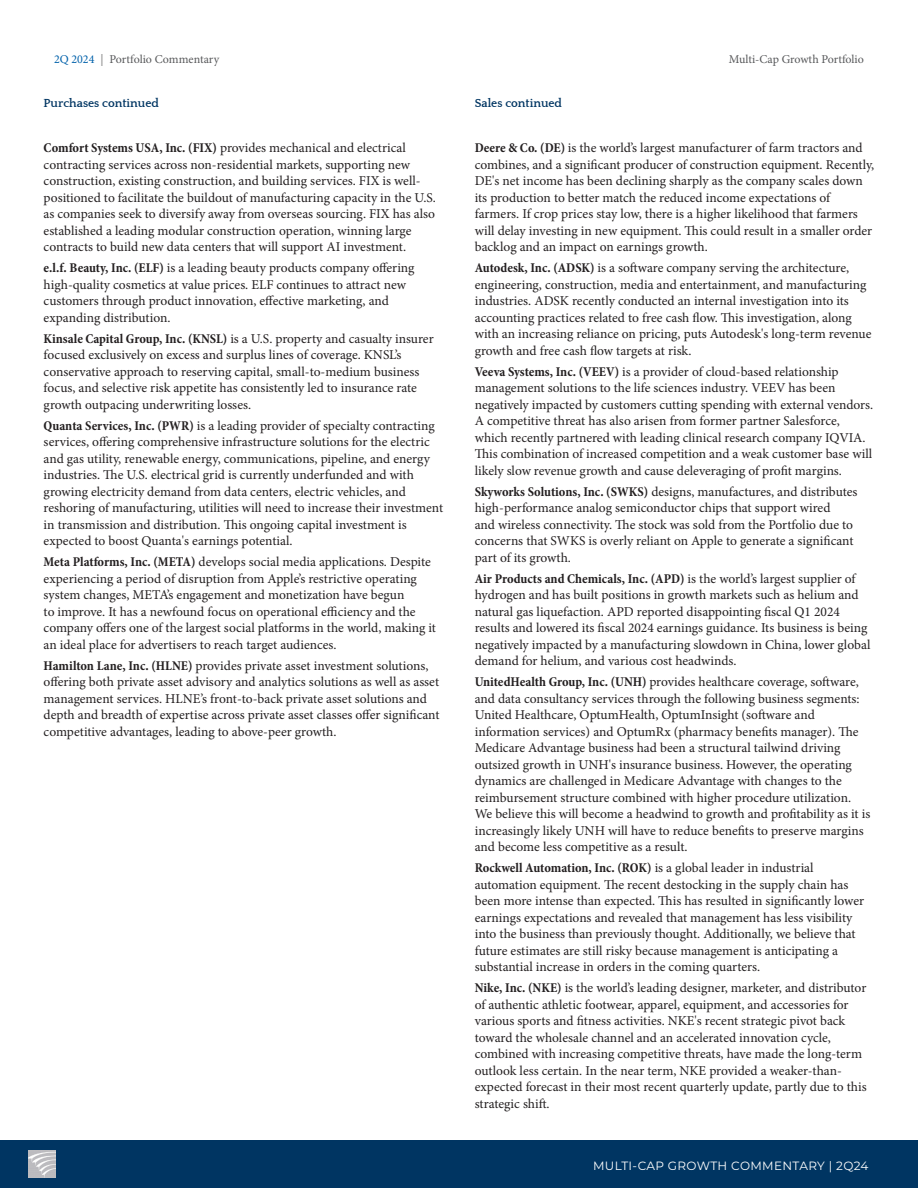
<style>
.page{position:relative;width:918px;height:1188px;background:#fff}
.page>*{position:absolute;margin:0;border:0;box-sizing:border-box;transform-origin:0 0}
.bullets{font:13.5px/16.5px "Minion Pro";color:#231f20}
.master_headings{font:12px "Minion Pro";color:#57585a}
.body{font:700 12px "Quattrocento";color:#003562}
.t1{font:12px "Montserrat";letter-spacing:.03em;color:#fff}
.s1{color:#0161aa}
.s2{color:#787878}
.s3{font-weight:700;font-stretch:condensed}
</style>
<div class="page">
<div style="left:0;top:1140px;width:918px;height:48px;background:#003562"></div>
<img style="left:28px;top:1150px;width:27px;height:27px">
<p class="master_headings" style="left:54px;top:51px;width:167px"><span class="s1">2Q 2024</span> <span class="s2">|</span> Portfolio Commentary</p>
<p class="master_headings" style="left:729px;top:51px;width:137px">Multi-Cap Growth Portfolio</p>
<p class="body" style="left:44px;top:97px;width:117px">Purchases continued</p>
<p class="body" style="left:475px;top:97px;width:89px">Sales continued</p>
<p class="bullets" style="left:44px;top:140px;width:394px"><span class="s3">Comfort Systems USA, Inc. (FIX)</span> provides mechanical and electrical contracting services across non-residential markets, supporting new construction, existing construction, and building services. FIX is well&shy;positioned to facilitate the buildout of manufacturing capacity in the U.S. as companies seek to diversify away from overseas sourcing. FIX has also established a leading modular construction operation, winning large contracts to build new data centers that will support AI investment.</p>
<p class="bullets" style="left:44px;top:260px;width:372px"><span class="s3">e.l.f. Beauty, Inc. (ELF)</span> is a leading beauty products company offering high-quality cosmetics at value prices. ELF continues to attract new customers through product innovation, effective marketing, and expanding distribution.</p>
<p class="bullets" style="left:44px;top:330px;width:392px"><span class="s3">Kinsale Capital Group, Inc. (KNSL)</span> is a U.S. property and casualty insurer focused exclusively on excess and surplus lines of coverage. KNSL’s conservative approach to reserving capital, small-to-medium business focus, and selective risk appetite has consistently led to insurance rate growth outpacing underwriting losses.</p>
<p class="bullets" style="left:44px;top:417px;width:401px"><span class="s3">Quanta Services, Inc. (PWR)</span> is a leading provider of specialty contracting services, offering comprehensive infrastructure solutions for the electric and gas utility, renewable energy, communications, pipeline, and energy industries. The U.S. electrical grid is currently underfunded and with growing electricity demand from data centers, electric vehicles, and reshoring of manufacturing, utilities will need to increase their investment in transmission and distribution. This ongoing capital investment is expected to boost Quanta's earnings potential.</p>
<p class="bullets" style="left:44px;top:554px;width:394px"><span class="s3">Meta Platforms, Inc. (META)</span> develops social media applications. Despite experiencing a period of disruption from Apple’s restrictive operating system changes, META’s engagement and monetization have begun<br>to improve. It has a newfound focus on operational efficiency and the company offers one of the largest social platforms in the world, making it an ideal place for advertisers to reach target audiences.</p>
<p class="bullets" style="left:44px;top:657px;width:397px"><span class="s3">Hamilton Lane, Inc. (HLNE)</span> provides private asset investment solutions, offering both private asset advisory and analytics solutions as well as asset management services. HLNE’s front-to-back private asset solutions and depth and breadth of expertise across private asset classes offer significant competitive advantages, leading to above-peer growth.</p>
<p class="bullets" style="left:475px;top:140px;width:401px"><span class="s3">Deere &amp; Co. (DE)</span> is the world’s largest manufacturer of farm tractors and combines, and a significant producer of construction equipment. Recently, DE's net income has been declining sharply as the company scales down its production to better match the reduced income expectations of farmers. If crop prices stay low, there is a higher likelihood that farmers will delay investing in new equipment. This could result in a smaller order backlog and an impact on earnings growth.</p>
<p class="bullets" style="left:475px;top:260px;width:398px"><span class="s3">Autodesk, Inc. (ADSK)</span> is a software company serving the architecture, engineering, construction, media and entertainment, and manufacturing industries. ADSK recently conducted an internal investigation into its accounting practices related to free cash flow. This investigation, along with an increasing reliance on pricing, puts Autodesk's long-term revenue growth and free cash flow targets at risk.</p>
<p class="bullets" style="left:475px;top:363px;width:400px"><span class="s3">Veeva Systems, Inc. (VEEV)</span> is a provider of cloud-based relationship management solutions to the life sciences industry. VEEV has been negatively impacted by customers cutting spending with external vendors.<br>A competitive threat has also arisen from former partner Salesforce, which recently partnered with leading clinical research company IQVIA.<br>This combination of increased competition and a weak customer base will likely slow revenue growth and cause deleveraging of profit margins.</p>
<p class="bullets" style="left:475px;top:483px;width:384px"><span class="s3">Skyworks Solutions, Inc. (SWKS)</span> designs, manufactures, and distributes high-performance analog semiconductor chips that support wired<br>and wireless connectivity. The stock was sold from the Portfolio due to concerns that SWKS is overly reliant on Apple to generate a significant part of its growth.</p>
<p class="bullets" style="left:475px;top:570px;width:397px"><span class="s3">Air Products and Chemicals, Inc. (APD)</span> is the world’s largest supplier of hydrogen and has built positions in growth markets such as helium and natural gas liquefaction. APD reported disappointing fiscal Q1 2024 results and lowered its fiscal 2024 earnings guidance. Its business is being negatively impacted by a manufacturing slowdown in China, lower global demand for helium, and various cost headwinds.</p>
<p class="bullets" style="left:475px;top:674px;width:397px"><span class="s3">UnitedHealth Group, Inc. (UNH)</span> provides healthcare coverage, software, and data consultancy services through the following business segments:<br>United Healthcare, OptumHealth, OptumInsight (software and information services) and OptumRx (pharmacy benefits manager). The Medicare Advantage business had been a structural tailwind driving outsized growth in UNH's insurance business. However, the operating dynamics are challenged in Medicare Advantage with changes to the reimbursement structure combined with higher procedure utilization.<br>We believe this will become a headwind to growth and profitability as it is increasingly likely UNH will have to reduce benefits to preserve margins and become less competitive as a result.</p>
<p class="bullets" style="left:475px;top:860px;width:391px"><span class="s3">Rockwell Automation, Inc. (ROK)</span> is a global leader in industrial automation equipment. The recent destocking in the supply chain has been more intense than expected. This has resulted in significantly lower earnings expectations and revealed that management has less visibility into the business than previously thought. Additionally, we believe that future estimates are still risky because management is anticipating a substantial increase in orders in the coming quarters.</p>
<p class="bullets" style="left:475px;top:980px;width:393px"><span class="s3">Nike, Inc. (NKE)</span> is the world’s leading designer, marketer, and distributor of authentic athletic footwear, apparel, equipment, and accessories for various sports and fitness activities. NKE's recent strategic pivot back toward the wholesale channel and an accelerated innovation cycle, combined with increasing competitive threats, have made the long-term outlook less certain. In the near term, NKE provided a weaker-than&shy;expected forecast in their most recent quarterly update, partly due to this strategic shift.</p>
<p class="t1" style="left:593px;top:1157px;width:277px">MULTI-CAP GROWTH COMMENTARY | 2Q24</p>
</div>
